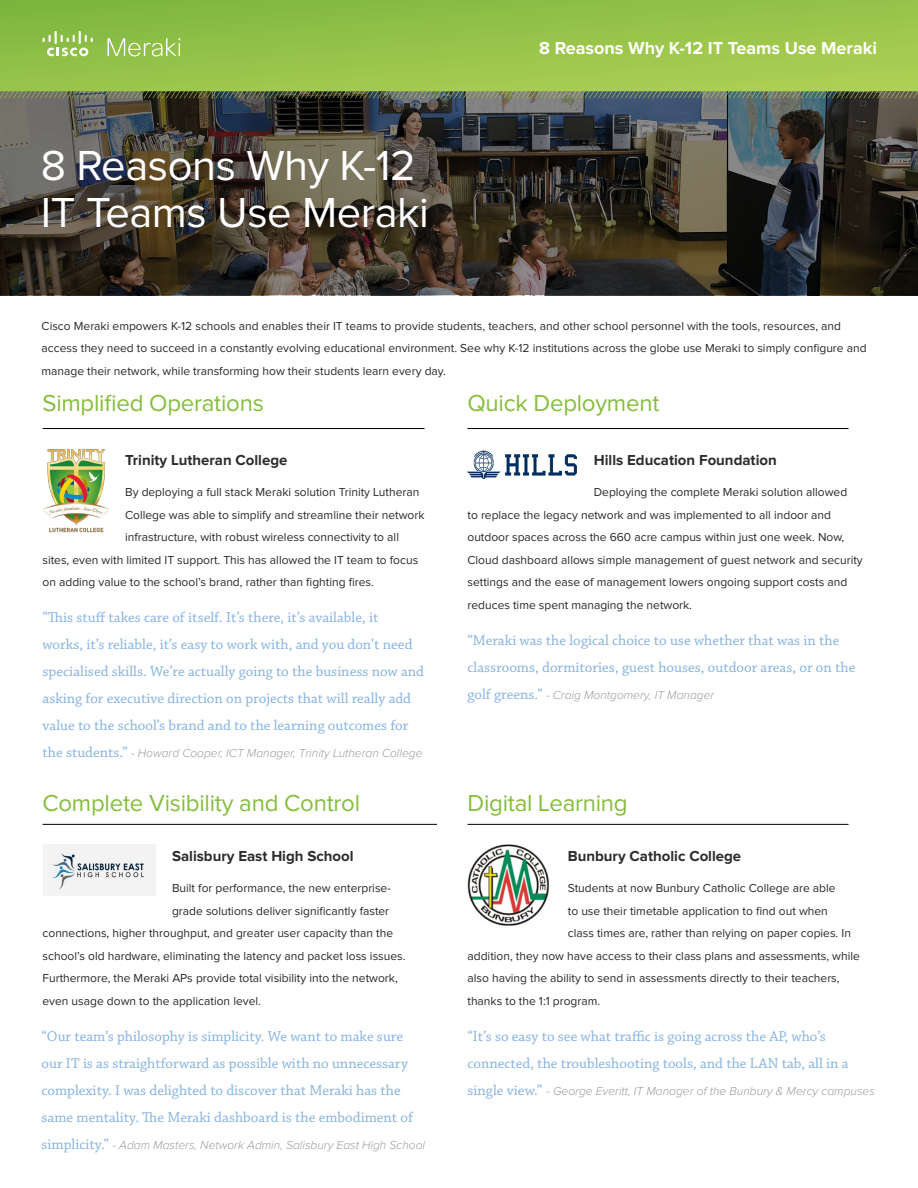
<style>
.page{position:relative;width:918px;height:1188px;background:#fff}
.page>*{position:absolute;margin:0;border:0;box-sizing:border-box;transform-origin:0 0}
.t1{font:43.5px/46.5px "Proxima Nova";letter-spacing:-.01em;color:#fff}
.t2{font:24px "Proxima Nova";letter-spacing:-.01em;color:#86bd3d}
.t3{font:700 18px "Proxima Nova";color:#fff}
.t4{font:15px/27px "Chaparral Pro";color:#86b2e1}
.t5{font:700 15px "Proxima Nova";color:#2c2c2c}
.t6{font:12px/22.5px "Proxima Nova";color:#292929}
.t7{font:italic 300 12px "Proxima Nova";color:#9d9c9c}
.s1{font-family:"Chaparral Pro";font-weight:400;font-style:normal;font-size:15px;color:#86b2e1}
</style>
<div class="page">
<svg style="left:0;top:98px;width:918px;height:197px;background:#3e3a33"></svg>
<hr style="left:468px;top:824px;width:381px;height:1px;background:#000">
<hr style="left:43px;top:824px;width:394px;height:1px;background:#000">
<div style="left:43px;top:845px;width:112px;height:51px;background:#f3f3f3"></div>
<img style="left:52px;top:853px;width:92px;height:36px">
<img style="left:468px;top:845px;width:82px;height:81px">
<hr style="left:43px;top:428px;width:382px;height:1px;background:#000">
<img style="left:43px;top:450px;width:65px;height:82px">
<hr style="left:468px;top:428px;width:381px;height:1px;background:#000">
<img style="left:468px;top:450px;width:109px;height:29px">
<svg style="left:0;top:0;width:918px;height:98px;background:#92bd4b"></svg>
<svg style="left:43px;top:31px;width:50px;height:25px"></svg>
<svg style="left:108px;top:38px;width:72px;height:18px"></svg>
<h1 class="t1" style="left:41px;top:144px;width:390px">8 Reasons Why K-12<br>IT Teams Use Meraki</h1>
<h3 class="t3" style="left:539px;top:38px;width:339px">8 Reasons Why K-12 IT Teams Use Meraki</h3>
<p class="t6" style="left:42px;top:315px;width:827px">Cisco Meraki empowers K-12 schools and enables their IT teams to provide students, teachers, and other school personnel with the tools, resources, and access they need to succeed in a constantly evolving educational environment. See why K-12 institutions across the globe use Meraki to simply configure and manage their network, while transforming how their students learn every day.</p>
<h2 class="t2" style="left:43px;top:389px;width:223px">Simplified Operations</h2>
<p class="t5" style="left:125px;top:451px;width:164px">Trinity Lutheran College</p>
<p class="t6" style="left:125px;top:481px;width:296px">By deploying a full stack Meraki solution Trinity Lutheran</p>
<p class="t6" style="left:125px;top:504px;width:301px">College was able to simplify and streamline their network</p>
<p class="t6" style="left:125px;top:526px;width:275px">infrastructure, with robust wireless connectivity to all</p>
<p class="t6" style="left:43px;top:549px;width:377px">sites, even with limited IT support. This has allowed the IT team to focus</p>
<p class="t6" style="left:43px;top:571px;width:333px">on adding value to the school’s brand, rather than fighting fires.</p>
<p class="t4" style="left:43px;top:604px;width:383px">“This stuff takes care of itself. It’s there, it’s available, it<br>works, it’s reliable, it’s easy to work with, and you don’t need specialised skills. We’re actually going to the business now and asking for executive direction on projects that will really add value to the school’s brand and to the learning outcomes for</p>
<p class="t7" style="left:43px;top:746px;width:382px"><span class="s1">the students.”</span> - Howard Cooper, ICT Manager, Trinity Lutheran College</p>
<h2 class="t2" style="left:43px;top:790px;width:319px">Complete Visibility and Control</h2>
<p class="t5" style="left:172px;top:847px;width:183px">Salisbury East High School</p>
<p class="t6" style="left:172px;top:877px;width:220px">Built for performance, the new enterprise-</p>
<p class="t6" style="left:172px;top:900px;width:219px">grade solutions deliver significantly faster</p>
<p class="t6" style="left:43px;top:922px;width:352px">connections, higher throughput, and greater user capacity than the</p>
<p class="t6" style="left:43px;top:945px;width:365px">school’s old hardware, eliminating the latency and packet loss issues.</p>
<p class="t6" style="left:43px;top:967px;width:357px">Furthermore, the Meraki APs provide total visibility into the network,</p>
<p class="t6" style="left:43px;top:990px;width:220px">even usage down to the application level.</p>
<p class="t4" style="left:42px;top:1023px;width:373px">“Our team’s philosophy is simplicity. We want to make sure our IT is as straightforward as possible with no unnecessary complexity. I was delighted to discover that Meraki has the same mentality. The Meraki dashboard is the embodiment of</p>
<p class="t7" style="left:42px;top:1138px;width:385px"><span class="s1">simplicity.”</span> - Adam Masters, Network Admin, Salisbury East High School</p>
<h2 class="t2" style="left:468px;top:389px;width:193px">Quick Deployment</h2>
<p class="t5" style="left:594px;top:451px;width:184px">Hills Education Foundation</p>
<p class="t6" style="left:468px;top:481px;width:397px;text-indent:126px">Deploying the complete Meraki solution allowed<br>to replace the legacy network and was implemented to all indoor and outdoor spaces across the 660 acre campus within just one week. Now, Cloud dashboard allows simple management of guest network and security settings and the ease of management lowers ongoing support costs and reduces time spent managing the network.</p>
<p class="t4" style="left:468px;top:627px;width:389px">“Meraki was the logical choice to use whether that was in the classrooms, dormitories, guest houses, outdoor areas, or on the</p>
<p class="t7" style="left:468px;top:688px;width:248px"><span class="s1">golf greens.”</span> - Craig Montgomery, IT Manager</p>
<h2 class="t2" style="left:468px;top:790px;width:162px">Digital Learning</h2>
<p class="t5" style="left:568px;top:847px;width:175px">Bunbury Catholic College</p>
<p class="t6" style="left:568px;top:877px;width:269px">Students at now Bunbury Catholic College are able</p>
<p class="t6" style="left:568px;top:900px;width:261px">to use their timetable application to find out when</p>
<p class="t6" style="left:568px;top:922px;width:285px">class times are, rather than relying on paper copies. In</p>
<p class="t6" style="left:468px;top:945px;width:394px">addition, they now have access to their class plans and assessments, while</p>
<p class="t6" style="left:468px;top:967px;width:374px">also having the ability to send in assessments directly to their teachers,</p>
<p class="t6" style="left:468px;top:990px;width:134px">thanks to the 1:1 program.</p>
<p class="t4" style="left:468px;top:1023px;width:383px">“It’s so easy to see what traffic is going across the AP, who’s connected, the troubleshooting tools, and the LAN tab, all in a</p>
<p class="t7" style="left:468px;top:1084px;width:409px"><span class="s1">single view.”</span> - George Everitt, IT Manager of the Bunbury &amp; Mercy campuses</p>
</div>
